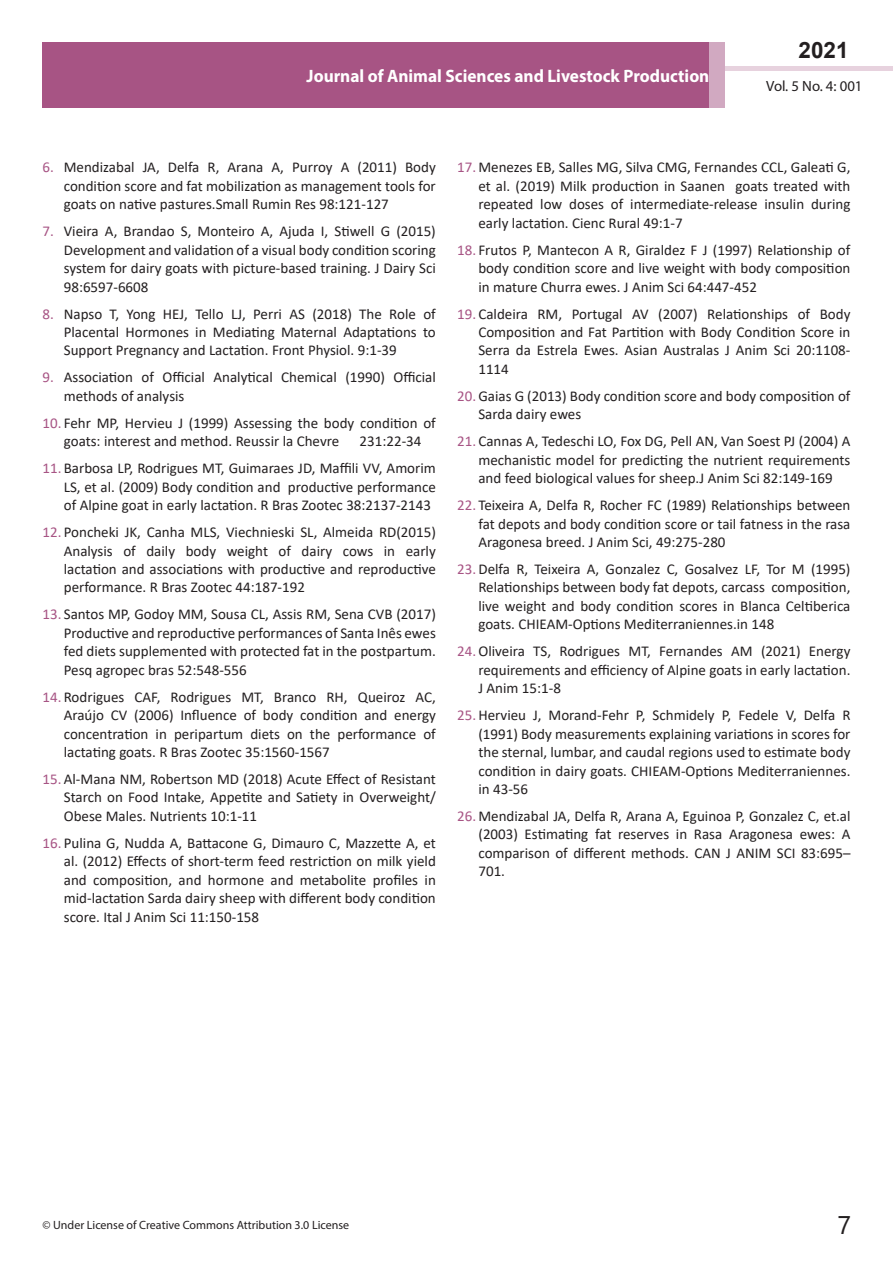
<style>
.page{position:relative;width:893px;height:1263px;background:#fff}
.page>*{position:absolute;margin:0;border:0;box-sizing:border-box;transform-origin:0 0}
.t1{font:25.5px "Nirmala UI";color:#231f20}
.t2{font:700 22.5px "Arial";color:#231f20}
.t3{font:700 18px "Myriad Pro";color:#fff;scale:.96 1}
.t4{font:15px/18.5px "Calibri";color:#231f20;text-align:justify}
.t5{font:14.85px "Myriad Pro";color:#231f20}
.t6{font:12px "Myriad Pro";color:#231f20}
.s1{color:#a75484}
</style>
<div class="page">
<div style="left:722px;top:66px;width:171px;height:5px;background:#e7d2de"></div>
<div style="left:43px;top:42px;width:682px;height:66px;background:#a75484"></div>
<div style="left:710px;top:42px;width:15px;height:66px;background:#d1a9c1"></div>
<p class="t3" style="left:307px;top:65px;width:421px">Journal of Animal Sciences and Livestock Production</p>
<h2 class="t2" style="left:799px;top:35px;width:52px">2021</h2>
<p class="t5" style="left:766px;top:77px;width:95px">Vol. 5 No. 4: 001</p>
<p class="t4" style="left:64px;top:158px;width:374px;text-indent:-21px"><span class="s1">6.</span> Mendizabal JA, Delfa R, Arana A, Purroy A (2011) Body condition score and fat mobilization as management tools for goats on native pastures.Small Rumin Res 98:121-127</p>
<p class="t4" style="left:64px;top:222px;width:374px;text-indent:-21px"><span class="s1">7.</span> Vieira A, Brandao S, Monteiro A, Ajuda I, Stiwell G (2015)<br>Development and validation of a visual body condition scoring system for dairy goats with picture-based training. J Dairy Sci 98:6597-6608</p>
<p class="t4" style="left:64px;top:304px;width:374px;text-indent:-21px"><span class="s1">8.</span> Napso T, Yong HEJ, Tello LJ, Perri AS (2018) The Role of Placental Hormones in Mediating Maternal Adaptations to Support Pregnancy and Lactation. Front Physiol. 9:1-39</p>
<p class="t4" style="left:64px;top:368px;width:374px;text-indent:-21px"><span class="s1">9.</span> Association of Official Analytical Chemical (1990) Official methods of analysis</p>
<p class="t4" style="left:64px;top:413px;width:374px;text-indent:-21px"><span class="s1">10.</span> Fehr MP, Hervieu J (1999) Assessing the body condition of goats: interest and method. Reussir la Chevre</p>
<p class="t4" style="left:360px;top:432px;width:63px">231:22-34</p>
<p class="t4" style="left:64px;top:459px;width:374px;text-indent:-21px"><span class="s1">11.</span> Barbosa LP, Rodrigues MT, Guimaraes JD, Maffili VV, Amorim LS, et al. (2009) Body condition and productive performance of Alpine goat in early lactation. R Bras Zootec 38:2137-2143</p>
<p class="t4" style="left:64px;top:522px;width:374px;text-indent:-21px"><span class="s1">12.</span> Poncheki JK, Canha MLS, Viechnieski SL, Almeida RD(2015)<br>Analysis of daily body weight of dairy cows in early lactation and associations with productive and reproductive performance. R Bras Zootec 44:187-192</p>
<p class="t4" style="left:64px;top:605px;width:374px;text-indent:-21px"><span class="s1">13.</span> Santos MP, Godoy MM, Sousa CL, Assis RM, Sena CVB (2017)<br>Productive and reproductive performances of Santa Inês ewes fed diets supplemented with protected fat in the postpartum.<br>Pesq agropec bras 52:548-556</p>
<p class="t4" style="left:64px;top:687px;width:374px;text-indent:-21px"><span class="s1">14.</span> Rodrigues CAF, Rodrigues MT, Branco RH, Queiroz AC, Araújo CV (2006) Influence of body condition and energy concentration in peripartum diets on the performance of lactating goats. R Bras Zootec 35:1560-1567</p>
<p class="t4" style="left:64px;top:769px;width:374px;text-indent:-21px"><span class="s1">15.</span> Al-Mana NM, Robertson MD (2018) Acute Effect of Resistant Starch on Food Intake, Appetite and Satiety in Overweight/ Obese Males. Nutrients 10:1-11</p>
<p class="t4" style="left:64px;top:833px;width:374px;text-indent:-21px"><span class="s1">16.</span> Pulina G, Nudda A, Battacone G, Dimauro C, Mazzette A, et al. (2012) Effects of short-term feed restriction on milk yield and composition, and hormone and metabolite profiles in mid-lactation Sarda dairy sheep with different body condition score. Ital J Anim Sci 11:150-158</p>
<p class="t4" style="left:478px;top:158px;width:374px;text-indent:-21px"><span class="s1">17.</span> Menezes EB, Salles MG, Silva CMG, Fernandes CCL, Galeati G, et al. (2019) Milk production in Saanen goats treated with repeated low doses of intermediate-release insulin during early lactation. Cienc Rural 49:1-7</p>
<p class="t4" style="left:478px;top:240px;width:374px;text-indent:-21px"><span class="s1">18.</span> Frutos P, Mantecon A R, Giraldez F J (1997) Relationship of body condition score and live weight with body composition in mature Churra ewes. J Anim Sci 64:447-452</p>
<p class="t4" style="left:478px;top:304px;width:374px;text-indent:-21px"><span class="s1">19.</span> Caldeira RM, Portugal AV (2007) Relationships of Body Composition and Fat Partition with Body Condition Score in Serra da Estrela Ewes. Asian Australas J Anim Sci 20:1108- 1114</p>
<p class="t4" style="left:478px;top:386px;width:374px;text-indent:-21px"><span class="s1">20.</span>Gaias G (2013) Body condition score and body composition of<br>Sarda dairy ewes</p>
<p class="t4" style="left:478px;top:432px;width:374px;text-indent:-21px"><span class="s1">21.</span> Cannas A, Tedeschi LO, Fox DG, Pell AN, Van Soest PJ (2004) A mechanistic model for predicting the nutrient requirements and feed biological values for sheep.J Anim Sci 82:149-169</p>
<p class="t4" style="left:478px;top:495px;width:374px;text-indent:-21px"><span class="s1">22.</span> Teixeira A, Delfa R, Rocher FC (1989) Relationships between fat depots and body condition score or tail fatness in the rasa Aragonesa breed. J Anim Sci, 49:275-280</p>
<p class="t4" style="left:478px;top:559px;width:374px;text-indent:-21px"><span class="s1">23.</span>Delfa R, Teixeira A, Gonzalez C, Gosalvez LF, Tor M (1995)<br>Relationships between body fat depots, carcass composition, live weight and body condition scores in Blanca Celtiberica goats. CHIEAM-Options Mediterraniennes.in 148</p>
<p class="t4" style="left:478px;top:642px;width:374px;text-indent:-21px"><span class="s1">24.</span>Oliveira TS, Rodrigues MT, Fernandes AM (2021) Energy requirements and efficiency of Alpine goats in early lactation.<br>J Anim 15:1-8</p>
<p class="t4" style="left:478px;top:706px;width:374px;text-indent:-21px"><span class="s1">25.</span>Hervieu J, Morand-Fehr P, Schmidely P, Fedele V, Delfa R (1991) Body measurements explaining variations in scores for the sternal, lumbar, and caudal regions used to estimate body condition in dairy goats. CHIEAM-Options Mediterraniennes. in 43-56</p>
<p class="t4" style="left:478px;top:806px;width:374px;text-indent:-21px"><span class="s1">26.</span> Mendizabal JA, Delfa R, Arana A, Eguinoa P, Gonzalez C, et.al (2003) Estimating fat reserves in Rasa Aragonesa ewes: A comparison of different methods. CAN J ANIM SCI 83:695– 701.</p>
<p class="t6" style="left:43px;top:1218px;width:308px">© Under License of Creative Commons Attribution 3.0 License</p>
<h1 class="t1" style="left:837px;top:1204px;width:15px">7</h1>
</div>
